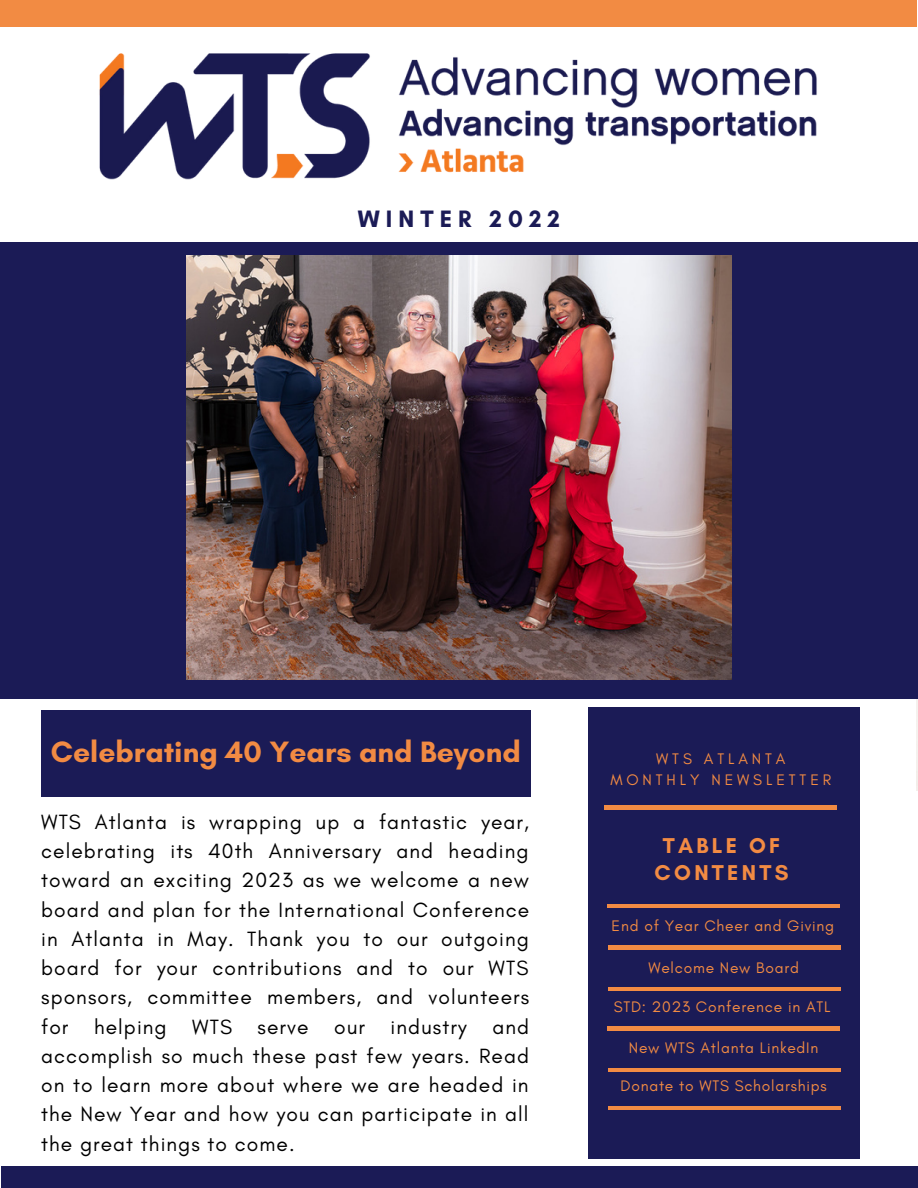
<style>
.page{position:relative;width:918px;height:1188px;background:#fff}
.page>*{position:absolute;margin:0;border:0;box-sizing:border-box;transform-origin:0 0}
.t1{font:700 30px "Glacial Indifference";color:#f28b43}
.t2{font:700 24.15px "Glacial Indifference";letter-spacing:.25em;color:#1b1b56}
.t3{font:700 21.9px/27px "Glacial Indifference";letter-spacing:.15em;color:#f28b43;text-align:center}
.t4{font:21px/29.2px "Glacial Indifference";letter-spacing:.05em;color:#000;text-align:justify}
.t5{font:15.6px "Glacial Indifference";letter-spacing:.05em;color:#f28b43}
.t6{font:15.6px/21.3px "Glacial Indifference";letter-spacing:.25em;color:#f28b43;text-align:center}
</style>
<div class="page">
<div style="left:588px;top:707px;width:271px;height:451px;background:#1b1b56"></div>
<hr style="left:604px;top:806px;width:233px;height:3px;background:#f28b43">
<hr style="left:607px;top:904px;width:233px;height:4px;background:#f28b43">
<hr style="left:608px;top:946px;width:233px;height:3px;background:#f28b43">
<hr style="left:608px;top:987px;width:233px;height:4px;background:#f28b43">
<hr style="left:607px;top:1027px;width:233px;height:3px;background:#f28b43">
<hr style="left:608px;top:1068px;width:233px;height:3px;background:#f28b43">
<div style="left:0;top:0;width:917px;height:27px;background:#f28b43"></div>
<div style="left:1px;top:1167px;width:917px;height:21px;background:#1b1b56"></div>
<div style="left:41px;top:710px;width:490px;height:87px;background:#1b1b56"></div>
<img style="left:99px;top:53px;width:718px;height:126px">
<hr style="left:608px;top:1106px;width:233px;height:4px;background:#f28b43">
<img style="left:917px;top:699px;width:1px;height:91px">
<div style="left:0;top:243px;width:918px;height:456px;background:#1b1b56"></div>
<img style="left:187px;top:256px;width:544px;height:423px">
<p class="t2" style="left:358px;top:204px;width:204px">WINTER 2022</p>
<h1 class="t1" style="left:51px;top:733px;width:472px">Celebrating 40 Years and Beyond</h1>
<p class="t4" style="left:41px;top:807px;width:490px">WTS Atlanta is wrapping up a fantastic year, celebrating its 40th Anniversary and heading toward an exciting 2023 as we welcome a new board and plan for the International Conference in Atlanta in May. Thank you to our outgoing board for your contributions and to our WTS sponsors, committee members, and volunteers for helping WTS serve our industry and accomplish so much these past few years. Read on to learn more about where we are headed in the New Year and how you can participate in all the great things to come.</p>
<p class="t6" style="left:610px;top:748px;width:222px">WTS ATLANTA<br>MONTHLY NEWSLETTER</p>
<p class="t3" style="left:655px;top:832px;width:135px">TABLE OF<br>CONTENTS</p>
<p class="t5" style="left:612px;top:917px;width:224px">End of Year Cheer and Giving</p>
<p class="t5" style="left:648px;top:958px;width:152px">Welcome New Board</p>
<p class="t5" style="left:614px;top:998px;width:218px">STD: 2023 Conference in ATL</p>
<p class="t5" style="left:629px;top:1038px;width:191px">New WTS Atlanta LinkedIn</p>
<p class="t5" style="left:621px;top:1076px;width:208px">Donate to WTS Scholarships</p>
</div>
